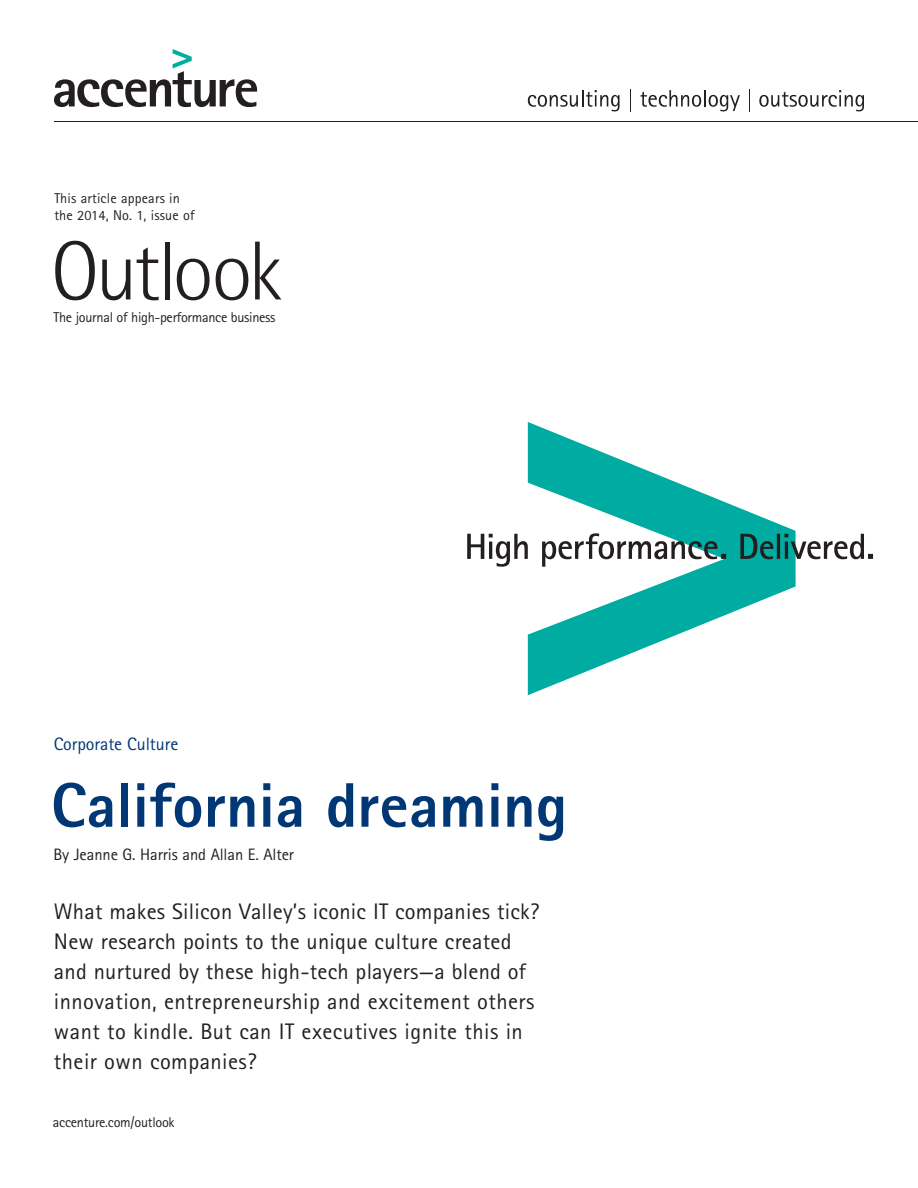
<style>
.page{position:relative;width:918px;height:1188px;background:#fff}
.page>*{position:absolute;margin:0;border:0;box-sizing:border-box;transform-origin:0 0}
.Headline{font:800 63px "Agfa Rotis Sans Serif";color:#013775}
.Deck{font:22.5px/30px "Agfa Rotis Sans Serif";letter-spacing:.01em;color:#231f20}
.Eyebrow{font:18px "Agfa Rotis Sans Serif";letter-spacing:-.005em;color:#013775}
.Byline{font:16.5px "Agfa Rotis Sans Serif";letter-spacing:-.005em;color:#231f20}
.t1{font:14.25px "Agfa Rotis Sans Serif";letter-spacing:-.02em;color:#231f20}
.t2{font:14.25px/17.2px "Agfa Rotis Sans Serif";letter-spacing:.01em;color:#231f20}
</style>
<div class="page">
<hr style="left:54px;top:121px;width:864px;height:1px;background:#231f20">
<svg style="left:528px;top:90px;width:92px;height:21px"></svg>
<svg style="left:630px;top:89px;width:1px;height:23px"></svg>
<svg style="left:640px;top:90px;width:100px;height:21px"></svg>
<svg style="left:749px;top:89px;width:1px;height:23px"></svg>
<svg style="left:759px;top:90px;width:105px;height:21px"></svg>
<svg style="left:54px;top:49px;width:203px;height:58px"></svg>
<svg style="left:55px;top:241px;width:40px;height:59px"></svg>
<svg style="left:102px;top:260px;width:28px;height:40px"></svg>
<svg style="left:137px;top:247px;width:22px;height:53px"></svg>
<div style="left:165px;top:242px;width:5px;height:57px;background:#231f20"></div>
<svg style="left:177px;top:259px;width:33px;height:41px"></svg>
<svg style="left:216px;top:259px;width:32px;height:41px"></svg>
<svg style="left:255px;top:242px;width:26px;height:57px"></svg>
<svg style="left:528px;top:422px;width:268px;height:273px"></svg>
<svg style="left:467px;top:533px;width:406px;height:34px"></svg>
<p class="t2" style="left:54px;top:189px;width:142px">This article appears in the 2014, No. 1, issue of</p>
<p class="t1" style="left:54px;top:309px;width:223px">The journal of high-performance business</p>
<p class="Eyebrow" style="left:54px;top:734px;width:126px">Corporate Culture</p>
<p class="Headline" style="left:51px;top:765px;width:518px">California dreaming</p>
<p class="Byline" style="left:53px;top:844px;width:242px">By Jeanne G. Harris and Allan E. Alter</p>
<p class="Deck" style="left:54px;top:896px;width:487px">What makes Silicon Valley’s iconic IT companies tick?<br>New research points to the unique culture created and nurtured by these high-tech players—a blend of innovation, entrepreneurship and excitement others want to kindle. But can IT executives ignite this in their own companies?</p>
<p class="t1" style="left:53px;top:1113px;width:123px">accenture.com/outlook</p>
</div>
